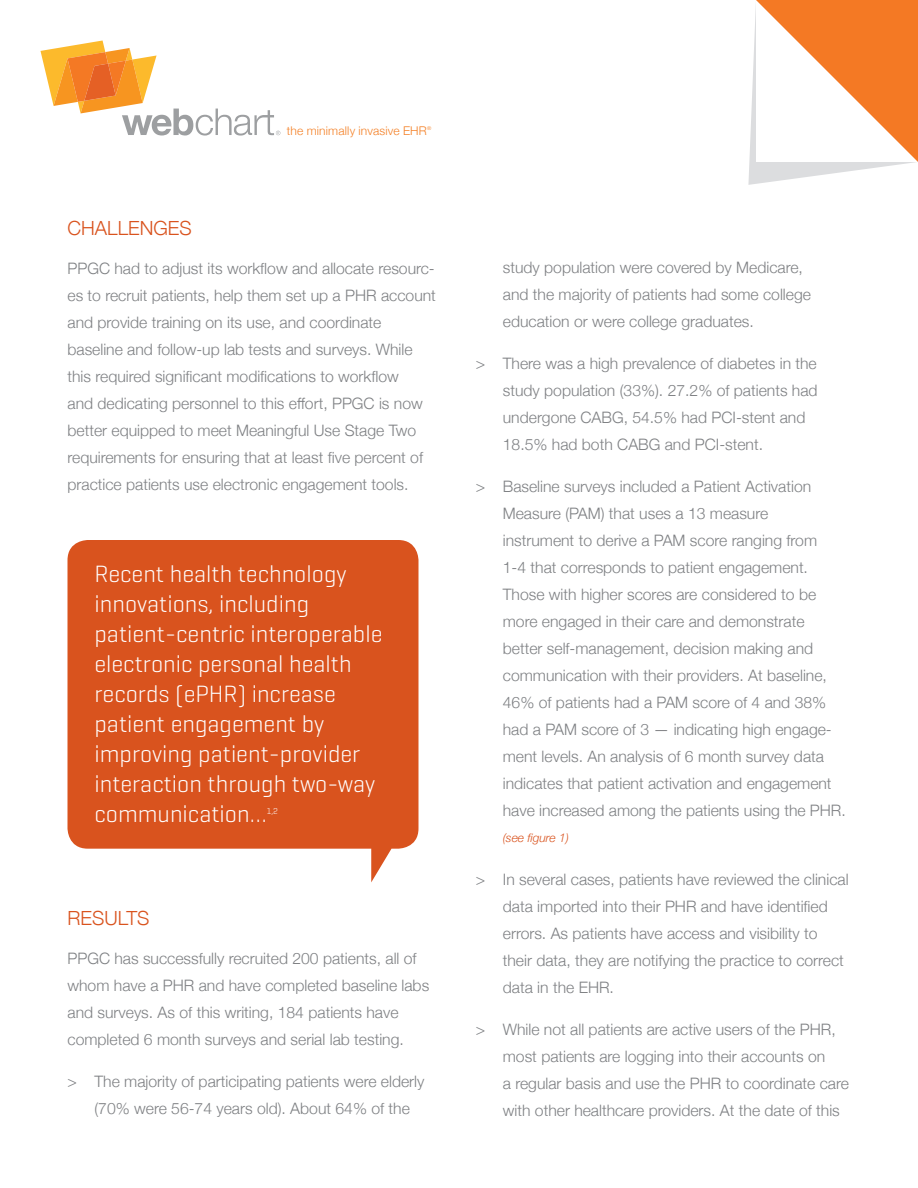
<style>
.page{position:relative;width:918px;height:1188px;background:#fff}
.page>*{position:absolute;margin:0;border:0;box-sizing:border-box;transform-origin:0 0}
.t1{font:300 24px/30px "Geogrotesque";color:#fff}
.t2{font:300 19.5px "Helvetica Neue";color:#d9531e}
.t3{font:300 15.75px/27px "Helvetica Neue";color:#7e8083}
.t4{font:300 12px "Helvetica Neue";letter-spacing:.015em;color:#f48026}
.t5{font:italic 300 12px "Helvetica Neue";color:#d9531e}
.t6{font:300 8.7px "Geogrotesque";color:#fff}
.t7{font:300 5.25px "Helvetica Neue";color:#f48026}
</style>
<div class="page">
<svg style="left:68px;top:540px;width:351px;height:342px;background:#dc6333"></svg>
<svg style="left:748px;top:0;width:170px;height:185px"></svg>
<svg style="left:41px;top:40px;width:239px;height:96px"></svg>
<p class="t4" style="left:287px;top:121px;width:141px">the minimally invasive EHR</p>
<p class="t7" style="left:427px;top:124px;width:6px">®</p>
<p class="t2" style="left:68px;top:212px;width:126px">CHALLENGES</p>
<p class="t3" style="left:67px;top:254px;width:370px;text-align:justify">PPGC had to adjust its workflow and allocate resourc&shy;es to recruit patients, help them set up a PHR account and provide training on its use, and coordinate</p>
<p class="t3" style="left:67px;top:335px;width:347px">baseline and follow-up lab tests and surveys. While</p>
<p class="t3" style="left:68px;top:362px;width:333px">this required significant modifications to workflow</p>
<p class="t3" style="left:68px;top:389px;width:357px">and dedicating personnel to this effort, PPGC is now better equipped to meet Meaningful Use Stage Two requirements for ensuring that at least five percent of practice patients use electronic engagement tools.</p>
<p class="t1" style="left:94px;top:558px;width:254px">Recent health technology</p>
<p class="t1" style="left:94px;top:588px;width:216px">innovations, including</p>
<p class="t1" style="left:94px;top:618px;width:290px">patient-centric interoperable electronic personal health</p>
<p class="t1" style="left:94px;top:678px;width:243px">records (ePHR) increase</p>
<p class="t1" style="left:94px;top:708px;width:231px">patient engagement by</p>
<p class="t1" style="left:94px;top:738px;width:282px">improving patient-provider interaction through two-way communication…</p>
<p class="t6" style="left:267px;top:806px;width:13px">1,2</p>
<p class="t2" style="left:68px;top:902px;width:84px">RESULTS</p>
<p class="t3" style="left:68px;top:944px;width:363px">PPGC has successfully recruited 200 patients, all of whom have a PHR and have completed baseline labs and surveys. As of this writing, 184 patients have</p>
<p class="t3" style="left:68px;top:1025px;width:338px">completed 6 month surveys and serial lab testing.</p>
<p class="t3" style="left:94px;top:1067px;width:331px;text-indent:-27px">&gt; The majority of participating patients were elderly (70% were 56-74 years old). About 64% of the</p>
<p class="t3" style="left:503px;top:253px;width:302px">study population were covered by Medicare,</p>
<p class="t3" style="left:503px;top:280px;width:310px">and the majority of patients had some college</p>
<p class="t3" style="left:503px;top:307px;width:252px">education or were college graduates.</p>
<p class="t3" style="left:476px;top:349px;width:342px">&gt; There was a high prevalence of diabetes in the</p>
<p class="t3" style="left:503px;top:376px;width:316px">study population (33%). 27.2% of patients had</p>
<p class="t3" style="left:503px;top:403px;width:304px">undergone CABG, 54.5% had PCI-stent and<br>18.5% had both CABG and PCI-stent.</p>
<p class="t3" style="left:503px;top:472px;width:310px;text-indent:-27px">&gt; Baseline surveys included a Patient Activation<br>Measure (PAM) that uses a 13 measure</p>
<p class="t3" style="left:503px;top:526px;width:316px">instrument to derive a PAM score ranging from</p>
<p class="t3" style="left:503px;top:553px;width:315px">1-4 that corresponds to patient engagement.<br>Those with higher scores are considered to be more engaged in their care and demonstrate</p>
<p class="t3" style="left:503px;top:634px;width:344px">better self-management, decision making and communication with their providers. At baseline, 46% of patients had a PAM score of 4 and 38% had a PAM score of 3 — indicating high engage&shy;ment levels. An analysis of 6 month survey data indicates that patient activation and engagement have increased among the patients using the PHR.</p>
<p class="t5" style="left:503px;top:829px;width:68px">(see figure 1)</p>
<p class="t3" style="left:476px;top:865px;width:374px">&gt; In several cases, patients have reviewed the clinical</p>
<p class="t3" style="left:503px;top:892px;width:326px">data imported into their PHR and have identified</p>
<p class="t3" style="left:503px;top:919px;width:316px">errors. As patients have access and visibility to</p>
<p class="t3" style="left:503px;top:946px;width:343px">their data, they are notifying the practice to correct</p>
<p class="t3" style="left:503px;top:973px;width:113px">data in the EHR.</p>
<p class="t3" style="left:503px;top:1015px;width:334px;text-indent:-27px">&gt; While not all patients are active users of the PHR, most patients are logging into their accounts on</p>
<p class="t3" style="left:503px;top:1069px;width:348px">a regular basis and use the PHR to coordinate care</p>
<p class="t3" style="left:503px;top:1096px;width:338px">with other healthcare providers. At the date of this</p>
</div>
